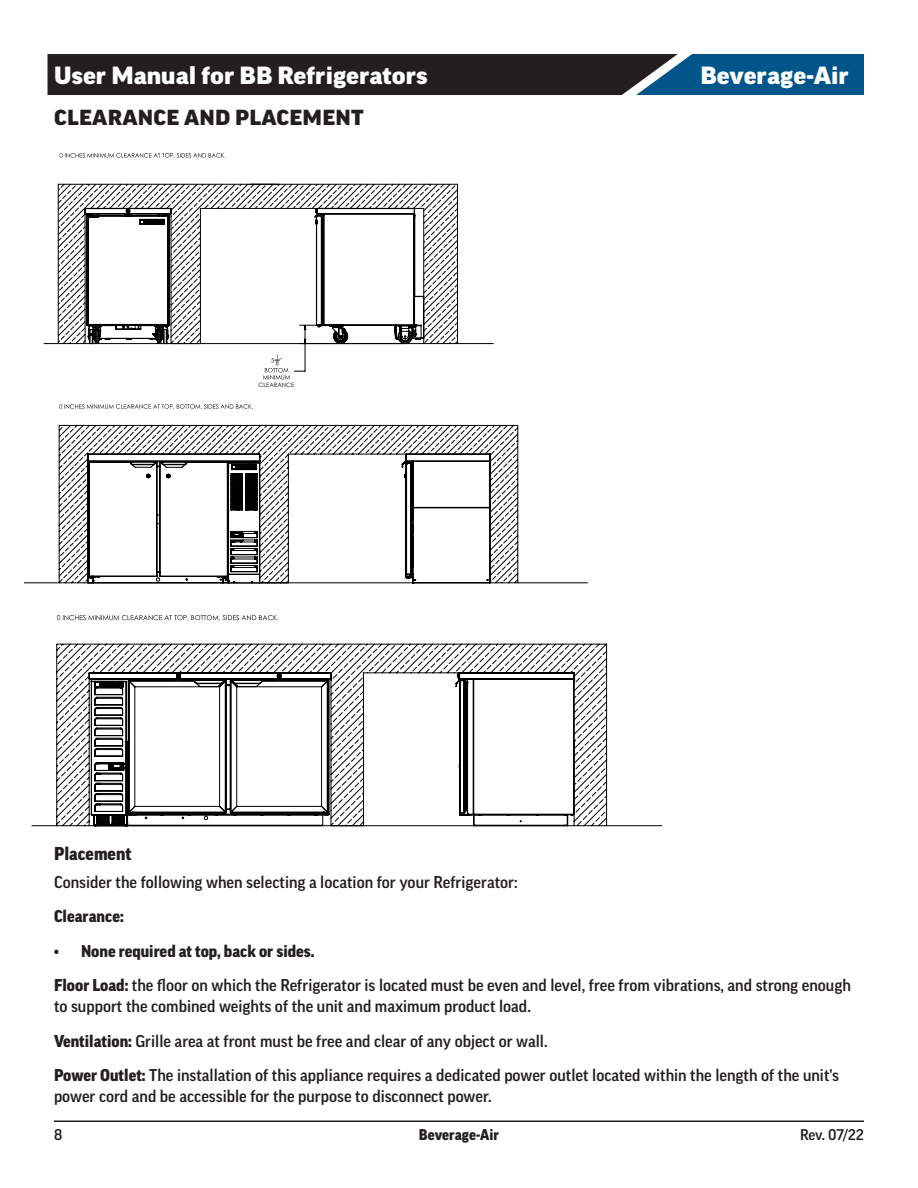
<style>
.page{position:relative;width:918px;height:1188px;background:#fff}
.page>*{position:absolute;margin:0;border:0;box-sizing:border-box;transform-origin:0 0}
.t1{font:900 expanded 24px "Good Pro";color:#fff}
.Page_Header{font:900 expanded 21px "Good Pro";letter-spacing:.01em;color:#231f20}
.t2{font:900 18px "Good Pro";color:#231f20}
.Body_-_Bullets{font:500 16.5px/21px "Good Pro";color:#231f20}
.Body_-_Bullets-2{font:900 16.5px "Good Pro";color:#231f20}
.t3{font:900 15px "Good Pro";color:#231f20}
.t4{font:500 15px "Good Pro";letter-spacing:-.005em;color:#231f20}
.t5{font:6px "Century Gothic";color:#000}
.s1{font-weight:500}
.s2{font-weight:900}
</style>
<div class="page">
<svg style="left:48px;top:54px;width:816px;height:41px;background:#1e2f3d"></svg>
<hr style="left:54px;top:1120px;width:810px;height:2px;background:#231f20">
<svg style="left:60px;top:153px;width:166px;height:5px"></svg>
<svg style="left:59px;top:185px;width:398px;height:158px"></svg>
<hr style="left:58px;top:184px;width:1px;height:160px;background:#000">
<svg style="left:59px;top:184px;width:28px;height:1px"></svg>
<hr style="left:200px;top:208px;width:1px;height:136px;background:#000">
<hr style="left:457px;top:184px;width:1px;height:160px;background:#000">
<svg style="left:429px;top:184px;width:28px;height:1px"></svg>
<hr style="left:44px;top:343px;width:449px;height:1px;background:#000">
<hr style="left:200px;top:208px;width:224px;height:1px;background:#000">
<hr style="left:87px;top:184px;width:342px;height:1px;background:#000">
<svg style="left:263px;top:325px;width:43px;height:55px"></svg>
<svg style="left:84px;top:208px;width:116px;height:136px"></svg>
<svg style="left:314px;top:208px;width:110px;height:136px"></svg>
<svg style="left:59px;top:404px;width:194px;height:5px"></svg>
<svg style="left:24px;top:425px;width:564px;height:158px"></svg>
<svg style="left:87px;top:453px;width:174px;height:131px"></svg>
<svg style="left:402px;top:453px;width:89px;height:131px"></svg>
<svg style="left:57px;top:615px;width:222px;height:6px"></svg>
<svg style="left:31px;top:643px;width:631px;height:183px"></svg>
<svg style="left:88px;top:672px;width:244px;height:155px"></svg>
<svg style="left:455px;top:672px;width:120px;height:154px"></svg>
<h1 class="t1" style="left:54px;top:62px;width:375px">User Manual for BB Refrigerators</h1>
<h1 class="t1" style="left:700px;top:62px;width:150px">Beverage-Air</h1>
<p class="Page_Header" style="left:54px;top:106px;width:311px">CLEARANCE AND PLACEMENT</p>
<p class="t5" style="left:259px;top:380px;width:37px">CLEARANCE</p>
<p class="t2" style="left:54px;top:843px;width:79px">Placement</p>
<p class="Body_-_Bullets" style="left:54px;top:871px;width:465px">Consider the following when selecting a location for your Refrigerator:</p>
<p class="Body_-_Bullets-2" style="left:54px;top:907px;width:71px">Clearance:</p>
<p class="Body_-_Bullets-2" style="left:54px;top:941px;width:262px"><span class="s1">•</span> None required at top, back or sides.</p>
<p class="Body_-_Bullets" style="left:54px;top:975px;width:798px"><span class="s2">Floor Load:</span> the floor on which the Refrigerator is located must be even and level, free from vibrations, and strong enough to support the combined weights of the unit and maximum product load.</p>
<p class="Body_-_Bullets" style="left:54px;top:1030px;width:495px"><span class="s2">Ventilation:</span> Grille area at front must be free and clear of any object or wall.</p>
<p class="Body_-_Bullets" style="left:54px;top:1065px;width:787px"><span class="s2">Power Outlet:</span> The installation of this appliance requires a dedicated power outlet located within the length of the unit's power cord and be accessible for the purpose to disconnect power.</p>
<p class="t4" style="left:54px;top:1127px;width:10px">8</p>
<p class="t3" style="left:419px;top:1127px;width:82px">Beverage-Air</p>
<p class="t4" style="left:800px;top:1127px;width:65px">Rev. 07/22</p>
</div>
